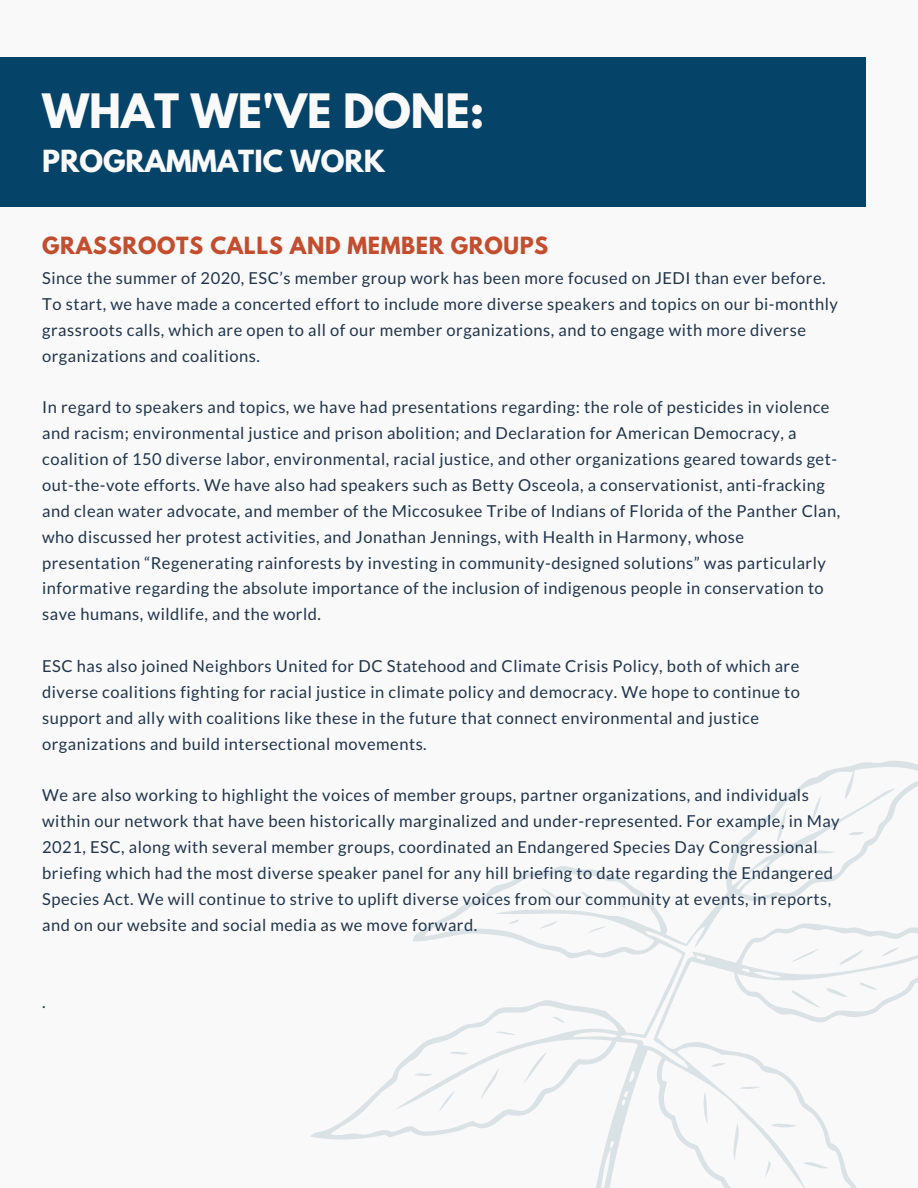
<style>
.page{position:relative;width:918px;height:1188px;background:#f9f9f9}
.page>*{position:absolute;margin:0;border:0;box-sizing:border-box;transform-origin:0 0}
.t1{font:700 42px "League Spartan";color:#f9f9f9}
.t2{font:700 27px "League Spartan";color:#f9f9f9}
.t3{font:700 21px "League Spartan";letter-spacing:.03em;color:#c24e2f}
.t4{font:16.5px/25.8px "Lato";letter-spacing:.03em;color:#20344b}
</style>
<div class="page">
<svg style="left:310px;top:761px;width:608px;height:427px"></svg>
<svg style="left:777px;top:808px;width:10px;height:35px"></svg>
<svg style="left:731px;top:1123px;width:11px;height:38px"></svg>
<svg style="left:812px;top:795px;width:9px;height:27px"></svg>
<svg style="left:791px;top:948px;width:29px;height:14px"></svg>
<svg style="left:839px;top:950px;width:24px;height:15px"></svg>
<div style="left:0;top:57px;width:865px;height:150px;background:#064368"></div>
<h1 class="t1" style="left:42px;top:78px;width:444px">WHAT WE'VE DONE:</h1>
<h2 class="t2" style="left:42px;top:140px;width:344px">PROGRAMMATIC WORK</h2>
<p class="t3" style="left:42px;top:229px;width:508px">GRASSROOTS CALLS AND MEMBER GROUPS</p>
<p class="t4" style="left:42px;top:265px;width:797px">Since the summer of 2020, ESC’s member group work has been more focused on JEDI than ever before.<br>To start, we have made a concerted effort to include more diverse speakers and topics on our bi-monthly grassroots calls, which are open to all of our member organizations, and to engage with more diverse organizations and coalitions.</p>
<p class="t4" style="left:42px;top:394px;width:800px">In regard to speakers and topics, we have had presentations regarding: the role of pesticides in violence and racism; environmental justice and prison abolition; and Declaration for American Democracy, a coalition of 150 diverse labor, environmental, racial justice, and other organizations geared towards get&shy;out-the-vote efforts. We have also had speakers such as Betty Osceola, a conservationist, anti-fracking and clean water advocate, and member of the Miccosukee Tribe of Indians of Florida of the Panther Clan, who discussed her protest activities, and Jonathan Jennings, with Health in Harmony, whose presentation “Regenerating rainforests by investing in community-designed solutions” was particularly informative regarding the absolute importance of the inclusion of indigenous people in conservation to save humans, wildlife, and the world.</p>
<p class="t4" style="left:42px;top:653px;width:759px">ESC has also joined Neighbors United for DC Statehood and Climate Crisis Policy, both of which are diverse coalitions fighting for racial justice in climate policy and democracy. We hope to continue to support and ally with coalitions like these in the future that connect environmental and justice organizations and build intersectional movements.</p>
<p class="t4" style="left:42px;top:782px;width:799px">We are also working to highlight the voices of member groups, partner organizations, and individuals within our network that have been historically marginalized and under-represented. For example, in May 2021, ESC, along with several member groups, coordinated an Endangered Species Day Congressional briefing which had the most diverse speaker panel for any hill briefing to date regarding the Endangered Species Act. We will continue to strive to uplift diverse voices from our community at events, in reports, and on our website and social media as we move forward.</p>
<p class="t4" style="left:42px;top:989px;width:5px">.</p>
</div>
